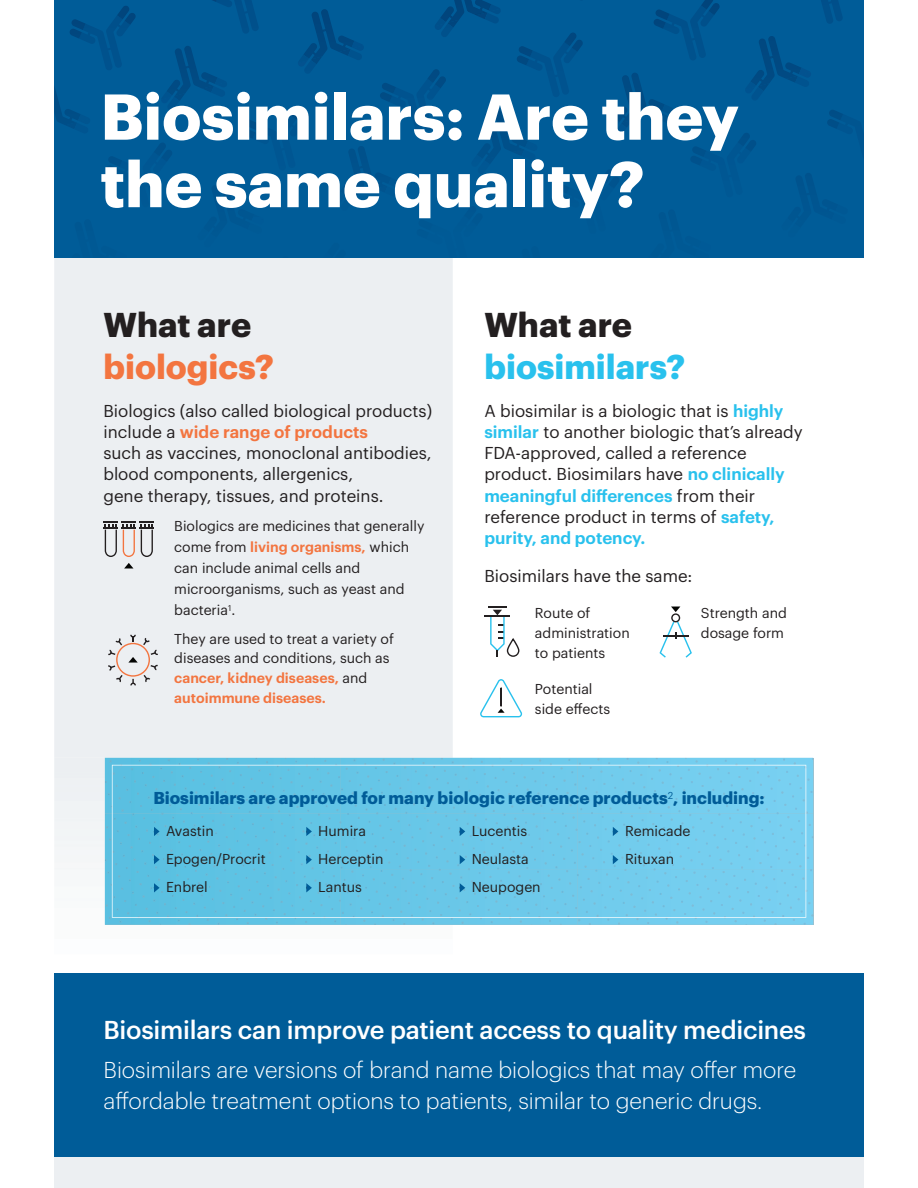
<style>
.page{position:relative;width:918px;height:1188px;background:#fff}
.page>*{position:absolute;margin:0;border:0;box-sizing:border-box;transform-origin:0 0}
.t1{font:700 63.3px/67.5px "Graphik";color:#fff}
.t2{font:700 33.75px "Graphik";color:#231f20}
.t3{font:700 33.75px "Graphik";color:#29c1ed}
.t4{font:700 33.75px "Graphik";color:#f37540}
.t5{font:500 25.35px "Graphik";letter-spacing:-.01em;color:#fff}
.t6{font:300 22.5px/30.9px "Graphik";color:#fff}
.t7{font:16.8px/21.1px "Graphik";color:#231f20}
.t8{font:700 16.8px "Graphik";color:#005c98}
.t9{font:14.1px/19.6px "Graphik";color:#231f20}
.s1{font-weight:600;color:#f37540}
.s2{font-weight:600;color:#29c1ed}
</style>
<div class="page">
<div style="left:54px;top:258px;width:399px;height:500px;background:#eceff2"></div>
<div style="left:54px;top:758px;width:51px;height:167px;background:#f2f5f6"></div>
<div style="left:54px;top:973px;width:810px;height:185px;background:#005c98"></div>
<div style="left:54px;top:0;width:810px;height:258px;background:#005c98"></div>
<img style="left:738px;top:142px;width:6px;height:4px">
<svg style="left:691px;top:156px;width:12px;height:9px"></svg>
<svg style="left:744px;top:133px;width:12px;height:18px"></svg>
<svg style="left:827px;top:110px;width:7px;height:16px"></svg>
<img style="left:805px;top:173px;width:6px;height:3px">
<img style="left:119px;top:152px;width:41px;height:14px">
<svg style="left:107px;top:156px;width:12px;height:19px"></svg>
<svg style="left:160px;top:143px;width:12px;height:18px"></svg>
<svg style="left:243px;top:129px;width:12px;height:9px"></svg>
<svg style="left:298px;top:113px;width:11px;height:12px"></svg>
<svg style="left:477px;top:155px;width:19px;height:9px"></svg>
<img style="left:389px;top:79px;width:44px;height:23px">
<img style="left:382px;top:83px;width:14px;height:11px">
<svg style="left:380px;top:92px;width:5px;height:7px"></svg>
<svg style="left:433px;top:69px;width:13px;height:19px"></svg>
<svg style="left:376px;top:178px;width:11px;height:11px"></svg>
<svg style="left:614px;top:118px;width:19px;height:9px"></svg>
<img style="left:529px;top:42px;width:47px;height:18px">
<svg style="left:517px;top:46px;width:12px;height:19px"></svg>
<svg style="left:570px;top:33px;width:13px;height:19px"></svg>
<svg style="left:513px;top:141px;width:14px;height:14px"></svg>
<img style="left:751px;top:39px;width:21px;height:44px">
<svg style="left:751px;top:81px;width:18px;height:10px"></svg>
<img style="left:656px;top:9px;width:14px;height:11px">
<svg style="left:654px;top:19px;width:12px;height:10px"></svg>
<svg style="left:701px;top:0;width:19px;height:15px"></svg>
<img style="left:631px;top:73px;width:32px;height:42px">
<svg style="left:649px;top:104px;width:15px;height:15px"></svg>
<img style="left:768px;top:36px;width:33px;height:43px">
<svg style="left:786px;top:68px;width:15px;height:14px"></svg>
<img style="left:167px;top:48px;width:21px;height:45px">
<svg style="left:167px;top:91px;width:18px;height:10px"></svg>
<img style="left:72px;top:19px;width:14px;height:11px">
<svg style="left:70px;top:29px;width:12px;height:10px"></svg>
<svg style="left:123px;top:6px;width:13px;height:19px"></svg>
<svg style="left:65px;top:114px;width:16px;height:15px"></svg>
<img style="left:303px;top:12px;width:22px;height:44px">
<svg style="left:299px;top:55px;width:23px;height:9px"></svg>
<img style="left:184px;top:46px;width:33px;height:43px">
<svg style="left:202px;top:78px;width:15px;height:14px"></svg>
<img style="left:440px;top:0;width:24px;height:19px">
<svg style="left:435px;top:18px;width:24px;height:12px"></svg>
<img style="left:321px;top:9px;width:33px;height:43px">
<svg style="left:339px;top:41px;width:24px;height:15px"></svg>
<svg style="left:476px;top:4px;width:24px;height:15px"></svg>
<hr style="left:485px;top:615px;width:25px;height:2px;background:#231f20">
<svg style="left:488px;top:606px;width:31px;height:51px"></svg>
<div style="left:54px;top:1158px;width:810px;height:30px;background:#eceff2"></div>
<svg style="left:108px;top:635px;width:50px;height:50px;background:#ddd9d8"></svg>
<svg style="left:659px;top:607px;width:33px;height:51px"></svg>
<svg style="left:480px;top:679px;width:42px;height:38px"></svg>
<svg style="left:105px;top:758px;width:709px;height:167px;background:#6bc7e8"></svg>
<svg style="left:124px;top:563px;width:9px;height:5px"></svg>
<svg style="left:104px;top:521px;width:50px;height:36px;background:#beb9b9"></svg>
<img style="left:464px;top:0;width:27px;height:15px">
<h1 class="t1" style="left:101px;top:77px;width:640px">Biosimilars: Are they the same quality?</h1>
<h2 class="t2" style="left:103px;top:299px;width:149px">What are</h2>
<h2 class="t4" style="left:103px;top:341px;width:172px">biologics?</h2>
<p class="t7" style="left:103px;top:399px;width:330px">Biologics (also called biological products) include a <span class="s1">wide range of products<br></span>such as vaccines, monoclonal antibodies, blood components, allergenics,<br>gene therapy, tissues, and proteins.</p>
<p class="t9" style="left:174px;top:514px;width:252px;line-height:21.1px">Biologics are medicines that generally come from <span class="s1">living organisms,</span> which can include animal cells and microorganisms, such as yeast and bacteria<sup>1</sup>.</p>
<p class="t9" style="left:174px;top:627px;width:221px">They are used to treat a variety of diseases and conditions, such as <span class="s1">cancer, kidney diseases,</span> and <span class="s1">autoimmune diseases.</span></p>
<h2 class="t2" style="left:484px;top:299px;width:149px">What are</h2>
<h2 class="t3" style="left:484px;top:341px;width:202px">biosimilars?</h2>
<p class="t7" style="left:484px;top:399px;width:320px">A biosimilar is a biologic that is <span class="s2">highly similar</span> to another biologic that’s already FDA-approved, called a reference product. Biosimilars have <span class="s2">no clinically meaningful differences</span> from their reference product in terms of <span class="s2">safety, purity, and potency.</span></p>
<p class="t7" style="left:484px;top:564px;width:210px">Biosimilars have the same:</p>
<p class="t9" style="left:535px;top:602px;width:96px">Route of administration to patients</p>
<p class="t9" style="left:535px;top:678px;width:77px">Potential side effects</p>
<p class="t9" style="left:701px;top:602px;width:88px">Strength and dosage form</p>
<p class="t8" style="left:153px;top:785px;width:613px">Biosimilars are approved for many biologic reference products<sup>2</sup>, including:</p>
<p class="t9" style="left:153px;top:820px;width:62px">• Avastin</p>
<p class="t9" style="left:153px;top:848px;width:114px">• Epogen/Procrit</p>
<p class="t9" style="left:153px;top:876px;width:56px">• Enbrel</p>
<p class="t9" style="left:306px;top:820px;width:62px">• Humira</p>
<p class="t9" style="left:306px;top:848px;width:79px">• Herceptin</p>
<p class="t9" style="left:306px;top:876px;width:58px">• Lantus</p>
<p class="t9" style="left:459px;top:816px;width:71px;line-height:28px;text-align:right">• Lucentis<br>Neulasta</p>
<p class="t9" style="left:459px;top:876px;width:83px">• Neupogen</p>
<p class="t9" style="left:612px;top:820px;width:80px">• Remicade</p>
<p class="t9" style="left:612px;top:848px;width:63px">• Rituxan</p>
<h3 class="t5" style="left:103px;top:1010px;width:704px">Biosimilars can improve patient access to quality medicines</h3>
<h3 class="t6" style="left:103px;top:1053px;width:694px">Biosimilars are versions of brand name biologics that may offer more affordable treatment options to patients, similar to generic drugs.</h3>
</div>
